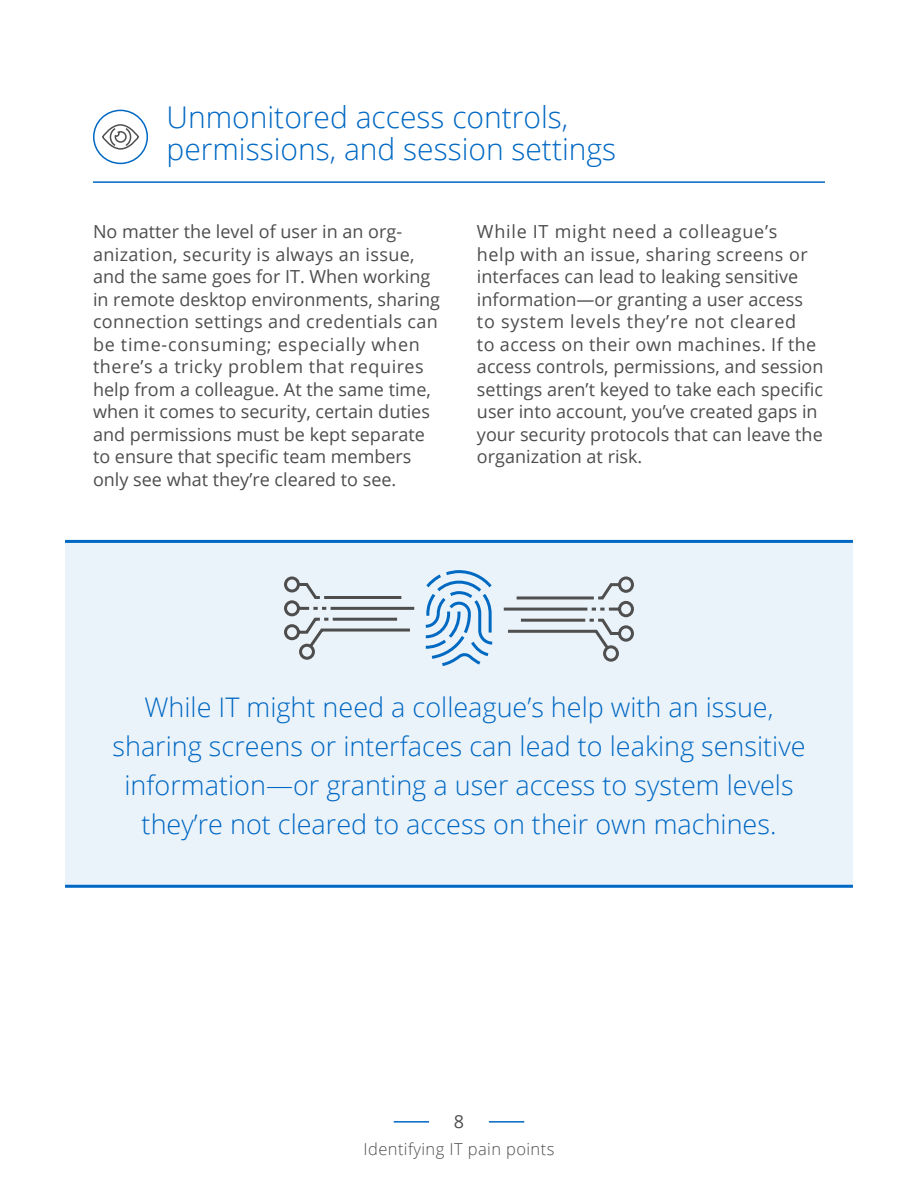
<style>
.page{position:relative;width:918px;height:1188px;background:#fff}
.page>*{position:absolute;margin:0;border:0;box-sizing:border-box;transform-origin:0 0}
.t1{font:300 30px/31.5px "Open Sans";color:#0068c3}
.t2{font:300 27px/39px "Open Sans";color:#0068c3;text-align:center}
.t3{font:18px/22.5px "Open Sans";color:#4d4d4d}
.t4{font:300 16.5px "Open Sans";letter-spacing:.025em;color:#4d4d4d}
</style>
<div class="page">
<div style="left:65px;top:541px;width:788px;height:347px;background:#ebf3fa"></div>
<hr style="left:65px;top:540px;width:788px;height:3px;background:#0068c3">
<hr style="left:65px;top:885px;width:788px;height:3px;background:#0068c3">
<hr style="left:489px;top:1121px;width:35px;height:2px;background:#0068c3">
<hr style="left:394px;top:1121px;width:35px;height:2px;background:#0068c3">
<hr style="left:93px;top:181px;width:732px;height:2px;background:#0068c3">
<div style="left:93px;top:110px;width:55px;height:54px;border:2px solid #0068c3;border-radius:50%"></div>
<svg style="left:102px;top:124px;width:38px;height:26px"></svg>
<svg style="left:425px;top:570px;width:68px;height:96px"></svg>
<svg style="left:284px;top:576px;width:131px;height:84px"></svg>
<svg style="left:503px;top:576px;width:131px;height:86px"></svg>
<h1 class="t1" style="left:166px;top:101px;width:451px">Unmonitored access controls, permissions, and session settings</h1>
<p class="t3" style="left:93px;top:220px;width:348px">No matter the level of user in an org&shy;anization, security is always an issue, and the same goes for IT. When working in remote desktop environments, sharing connection settings and credentials can be time-consuming; especially when there’s a tricky problem that requires help from a colleague. At the same time, when it comes to security, certain duties and permissions must be kept separate to ensure that specific team members only see what they’re cleared to see.</p>
<p class="t3" style="left:477px;top:220px;width:348px">While IT might need a colleague’s<br>help with an issue, sharing screens or interfaces can lead to leaking sensitive information—or granting a user access to system levels they’re not cleared<br>to access on their own machines. If the access controls, permissions, and session settings aren’t keyed to take each specific user into account, you’ve created gaps in your security protocols that can leave the organization at risk.</p>
<h2 class="t2" style="left:112px;top:687px;width:695px">While IT might need a colleague’s help with an issue, sharing screens or interfaces can lead to leaking sensitive information—or granting a user access to system levels they’re not cleared to access on their own machines.</h2>
<p class="t3" style="left:454px;top:1110px;width:12px">8</p>
<p class="t4" style="left:364px;top:1137px;width:192px">Identifying IT pain points</p>
</div>
